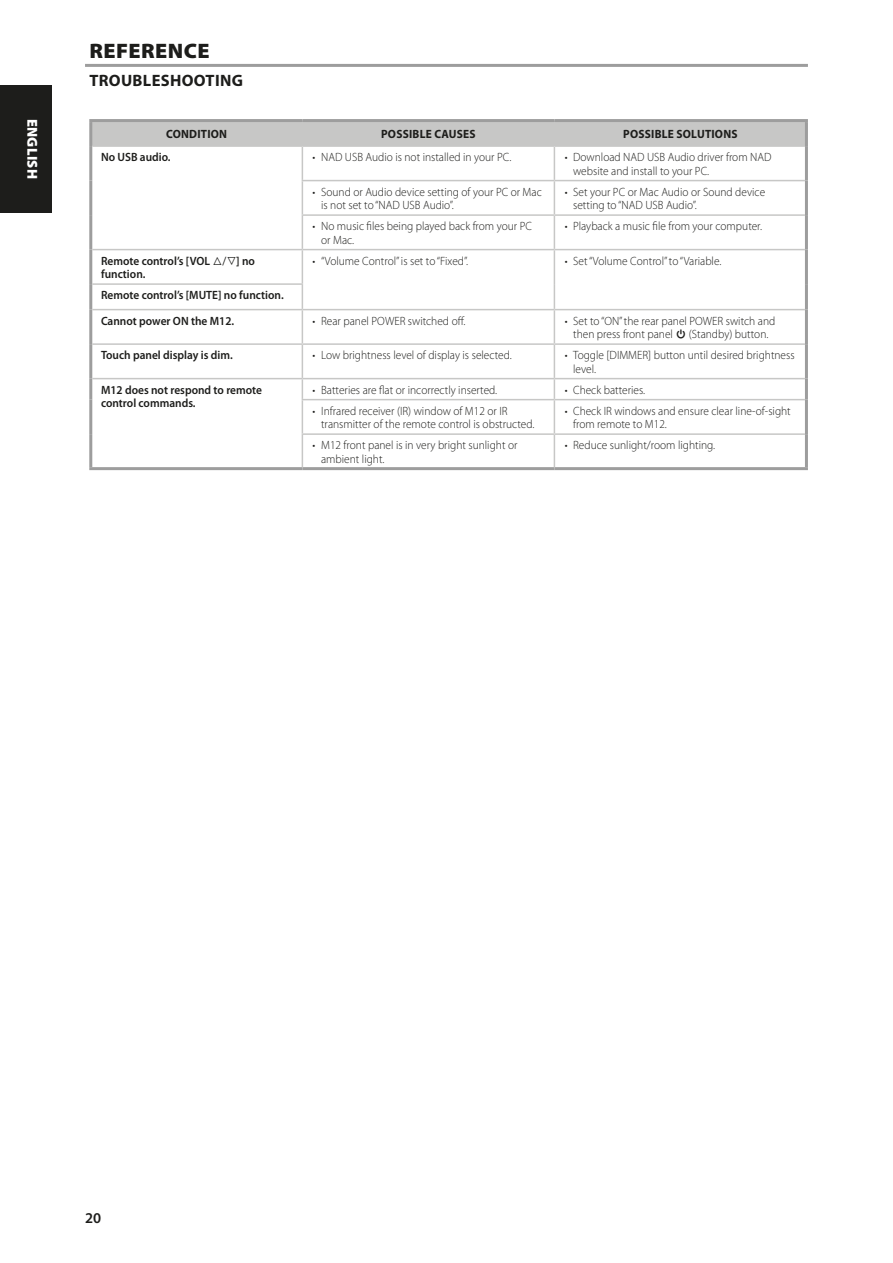
<style>
.page{position:relative;width:893px;height:1263px;background:#fff}
.page>*{position:absolute;margin:0;border:0;box-sizing:border-box;transform-origin:0 0}
.Body_copy_-_header{font:900 21px "Myriad Pro";letter-spacing:.02em;color:#1d1d1b;scale:1.05 1}
.Body_copy_-_header-2{font:700 16.5px "Myriad Pro";letter-spacing:.02em;color:#1d1d1b}
.t1{font:600 15px "Myriad Pro";color:#1d1d1b}
.t2{font:900 14.4px "Myriad Pro";letter-spacing:.02em;color:#fff}
.t3{font:300 12px/13.5px "Myriad Pro";color:#1d1d1b;scale:.95 1}
.Troubleshooting_-_sy{font:600 12px/13.5px "Myriad Pro";color:#1d1d1b;scale:.95 1}
.Troubleshooting_-_he{font:700 12px "Myriad Pro";letter-spacing:.02em;color:#1d1d1b;scale:.95 1}
</style>
<div class="page">
<hr style="left:89px;top:119px;width:213px;height:3px;background:#9d9d9d">
<hr style="left:89px;top:122px;width:3px;height:24px;background:#9d9d9d">
<hr style="left:302px;top:119px;width:252px;height:3px;background:#9d9d9d">
<hr style="left:554px;top:119px;width:254px;height:3px;background:#9d9d9d">
<hr style="left:805px;top:122px;width:3px;height:24px;background:#9d9d9d">
<hr style="left:89px;top:146px;width:3px;height:35px;background:#9d9d9d">
<hr style="left:89px;top:181px;width:3px;height:34px;background:#9d9d9d">
<hr style="left:89px;top:215px;width:3px;height:35px;background:#9d9d9d">
<hr style="left:805px;top:146px;width:3px;height:35px;background:#9d9d9d">
<hr style="left:805px;top:181px;width:3px;height:34px;background:#9d9d9d">
<hr style="left:805px;top:215px;width:3px;height:35px;background:#9d9d9d">
<hr style="left:89px;top:250px;width:3px;height:34px;background:#9d9d9d">
<hr style="left:805px;top:250px;width:3px;height:34px;background:#9d9d9d">
<hr style="left:805px;top:284px;width:3px;height:26px;background:#9d9d9d">
<hr style="left:89px;top:284px;width:3px;height:26px;background:#9d9d9d">
<hr style="left:89px;top:310px;width:3px;height:34px;background:#9d9d9d">
<hr style="left:805px;top:310px;width:3px;height:34px;background:#9d9d9d">
<hr style="left:89px;top:344px;width:3px;height:35px;background:#9d9d9d">
<hr style="left:805px;top:344px;width:3px;height:35px;background:#9d9d9d">
<hr style="left:89px;top:379px;width:3px;height:21px;background:#9d9d9d">
<hr style="left:89px;top:400px;width:3px;height:34px;background:#9d9d9d">
<hr style="left:89px;top:434px;width:3px;height:33px;background:#9d9d9d">
<hr style="left:89px;top:467px;width:213px;height:3px;background:#9d9d9d">
<hr style="left:805px;top:379px;width:3px;height:21px;background:#9d9d9d">
<hr style="left:805px;top:400px;width:3px;height:34px;background:#9d9d9d">
<hr style="left:805px;top:434px;width:3px;height:33px;background:#9d9d9d">
<hr style="left:302px;top:467px;width:252px;height:3px;background:#9d9d9d">
<hr style="left:554px;top:467px;width:254px;height:3px;background:#9d9d9d">
<div style="left:92px;top:122px;width:713px;height:23px;background:#c7c7c6"></div>
<hr style="left:92px;top:145px;width:210px;height:2px;background:#c7c7c6">
<hr style="left:302px;top:145px;width:252px;height:2px;background:#c7c7c6">
<hr style="left:302px;top:147px;width:1px;height:33px;background:#c7c7c6">
<hr style="left:554px;top:145px;width:251px;height:2px;background:#c7c7c6">
<hr style="left:302px;top:180px;width:252px;height:1px;background:#c7c7c6">
<hr style="left:302px;top:181px;width:1px;height:33px;background:#c7c7c6">
<hr style="left:554px;top:180px;width:251px;height:1px;background:#c7c7c6">
<hr style="left:302px;top:214px;width:252px;height:2px;background:#c7c7c6">
<hr style="left:302px;top:216px;width:1px;height:33px;background:#c7c7c6">
<hr style="left:554px;top:214px;width:251px;height:2px;background:#c7c7c6">
<hr style="left:554px;top:147px;width:1px;height:33px;background:#c7c7c6">
<hr style="left:554px;top:181px;width:1px;height:33px;background:#c7c7c6">
<hr style="left:554px;top:216px;width:1px;height:33px;background:#c7c7c6">
<hr style="left:92px;top:249px;width:210px;height:1px;background:#c7c7c6">
<hr style="left:302px;top:249px;width:252px;height:1px;background:#c7c7c6">
<hr style="left:302px;top:250px;width:1px;height:33px;background:#c7c7c6">
<hr style="left:554px;top:249px;width:251px;height:1px;background:#c7c7c6">
<hr style="left:554px;top:250px;width:1px;height:34px;background:#c7c7c6">
<svg style="left:554px;top:284px;width:1px;height:25px"></svg>
<hr style="left:92px;top:283px;width:211px;height:2px;background:#c7c7c6">
<svg style="left:302px;top:285px;width:1px;height:24px"></svg>
<hr style="left:92px;top:309px;width:210px;height:1px;background:#c7c7c6">
<hr style="left:302px;top:309px;width:252px;height:1px;background:#c7c7c6">
<hr style="left:302px;top:310px;width:1px;height:33px;background:#c7c7c6">
<hr style="left:554px;top:309px;width:251px;height:1px;background:#c7c7c6">
<hr style="left:92px;top:343px;width:210px;height:2px;background:#c7c7c6">
<hr style="left:302px;top:343px;width:252px;height:2px;background:#c7c7c6">
<hr style="left:302px;top:345px;width:1px;height:33px;background:#c7c7c6">
<hr style="left:554px;top:343px;width:251px;height:2px;background:#c7c7c6">
<hr style="left:554px;top:310px;width:1px;height:33px;background:#c7c7c6">
<hr style="left:554px;top:345px;width:1px;height:33px;background:#c7c7c6">
<hr style="left:92px;top:378px;width:210px;height:1px;background:#c7c7c6">
<hr style="left:302px;top:378px;width:252px;height:1px;background:#c7c7c6">
<svg style="left:302px;top:379px;width:1px;height:20px"></svg>
<hr style="left:554px;top:378px;width:251px;height:1px;background:#c7c7c6">
<hr style="left:302px;top:399px;width:252px;height:1px;background:#c7c7c6">
<hr style="left:302px;top:400px;width:1px;height:33px;background:#c7c7c6">
<hr style="left:554px;top:399px;width:251px;height:1px;background:#c7c7c6">
<hr style="left:302px;top:433px;width:252px;height:2px;background:#c7c7c6">
<hr style="left:302px;top:435px;width:1px;height:32px;background:#c7c7c6">
<hr style="left:554px;top:433px;width:251px;height:2px;background:#c7c7c6">
<svg style="left:554px;top:379px;width:1px;height:20px"></svg>
<hr style="left:554px;top:400px;width:1px;height:33px;background:#c7c7c6">
<hr style="left:554px;top:435px;width:1px;height:32px;background:#c7c7c6">
<hr style="left:85px;top:64px;width:723px;height:3px;background:#9d9d9d">
<div style="left:0;top:85px;width:51px;height:128px;background:#1d1d1b"></div>
<p class="t2" style="left:42px;top:119px;width:62px;rotate:90deg">ENGLISH</p>
<p class="Body_copy_-_header" style="left:90px;top:37px;width:116px">REFERENCE</p>
<p class="Body_copy_-_header-2" style="left:89px;top:70px;width:155px">TROUBLESHOOTING</p>
<p class="Troubleshooting_-_he" style="left:166px;top:126px;width:66px">CONDITION</p>
<p class="Troubleshooting_-_he" style="left:381px;top:126px;width:101px">POSSIBLE CAUSES</p>
<p class="Troubleshooting_-_he" style="left:623px;top:126px;width:122px">POSSIBLE SOLUTIONS</p>
<p class="Troubleshooting_-_sy" style="left:101px;top:150px;width:75px">No USB audio.</p>
<p class="t3" style="left:313px;top:150px;width:211px">• NAD USB Audio is not installed in your PC.</p>
<p class="t3" style="left:573px;top:150px;width:210px;text-indent:-9px">• Download NAD USB Audio driver from NAD website and install to your PC.</p>
<p class="t3" style="left:321px;top:185px;width:234px;text-indent:-9px">• Sound or Audio device setting of your PC or Mac is not set to “NAD USB Audio”.</p>
<p class="t3" style="left:573px;top:185px;width:204px;text-indent:-9px">• Set your PC or Mac Audio or Sound device setting to “NAD USB Audio”.</p>
<p class="t3" style="left:321px;top:219px;width:223px;text-indent:-9px">• No music files being played back from your PC or Mac.</p>
<p class="t3" style="left:565px;top:219px;width:209px">• Playback a music file from your computer.</p>
<p class="Troubleshooting_-_sy" style="left:101px;top:253px;width:116px">Remote control’s [VOL</p>
<p class="Troubleshooting_-_sy" style="left:236px;top:253px;width:21px">] no</p>
<p class="Troubleshooting_-_sy" style="left:101px;top:267px;width:48px">function.</p>
<p class="t3" style="left:313px;top:254px;width:165px">• “Volume Control” is set to “Fixed”.</p>
<p class="t3" style="left:565px;top:254px;width:167px">• Set “Volume Control” to “Variable.</p>
<p class="Troubleshooting_-_sy" style="left:101px;top:288px;width:194px">Remote control’s [MUTE] no function.</p>
<p class="Troubleshooting_-_sy" style="left:101px;top:313px;width:142px">Cannot power ON the M12.</p>
<p class="t3" style="left:313px;top:314px;width:162px">• Rear panel POWER switched off.</p>
<p class="t3" style="left:565px;top:314px;width:223px;text-align:center">• Set to “ON” the rear panel POWER switch and then press front panel □ (Standby) button.</p>
<p class="Troubleshooting_-_sy" style="left:101px;top:348px;width:140px">Touch panel display is dim.</p>
<p class="t3" style="left:313px;top:348px;width:211px">• Low brightness level of display is selected.</p>
<p class="t3" style="left:573px;top:348px;width:235px;text-indent:-9px">• Toggle [DIMMER] button until desired brightness level.</p>
<p class="Troubleshooting_-_sy" style="left:101px;top:382px;width:171px">M12 does not respond to remote control commands.</p>
<p class="t3" style="left:313px;top:383px;width:196px">• Batteries are flat or incorrectly inserted.</p>
<p class="t3" style="left:565px;top:383px;width:86px">• Check batteries.</p>
<p class="t3" style="left:321px;top:404px;width:226px;text-indent:-9px">• Infrared receiver (IR) window of M12 or IR transmitter of the remote control is obstructed.</p>
<p class="t3" style="left:573px;top:404px;width:231px;text-indent:-9px">• Check IR windows and ensure clear line-of-sight from remote to M12.</p>
<p class="t3" style="left:321px;top:438px;width:208px;text-indent:-9px">• M12 front panel is in very bright sunlight or ambient light.</p>
<p class="t3" style="left:565px;top:438px;width:160px">• Reduce sunlight/room lighting.</p>
<p class="t1" style="left:85px;top:1208px;width:18px">20</p>
</div>
